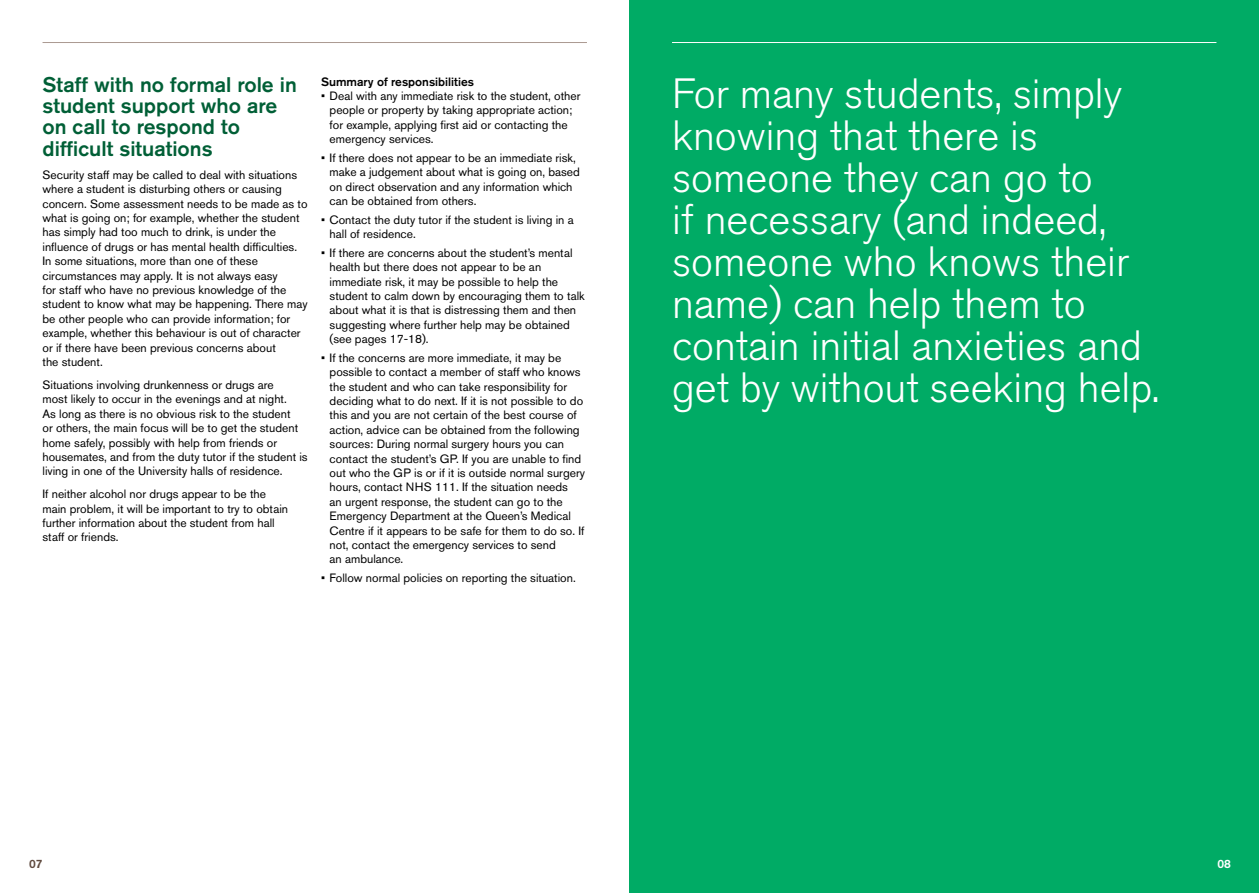
<style>
.page{position:relative;width:1259px;height:893px;background:#fff}
.page>*{position:absolute;margin:0;border:0;box-sizing:border-box;transform-origin:0 0}
.t1{font:300 42px/42px "Akzidenz Grotesk BE";color:#fff}
.t2{font:500 21px/21.1px "Akzidenz Grotesk BE";color:#005f36}
.t3{font:12px/14.4px "Akzidenz Grotesk BE";color:#000}
.t4{font:500 12px "Akzidenz Grotesk BE";color:#000}
.t5{font:500 12px "Akzidenz Grotesk BE";color:#604b40}
.t6{font:500 12px "Akzidenz Grotesk BE";color:#fff}
</style>
<div class="page">
<div style="left:629px;top:0;width:630px;height:893px;background:#00ab65"></div>
<hr style="left:672px;top:42px;width:544px;height:1px;background:#fff">
<hr style="left:43px;top:42px;width:544px;height:1px;background:#ab9a91">
<p class="t2" style="left:43px;top:74px;width:256px">Staff with no formal role in student support who are on call to respond to difficult situations</p>
<p class="t3" style="left:43px;top:167px;width:267px">Security staff may be called to deal with situations where a student is disturbing others or causing concern. Some assessment needs to be made as to what is going on; for example, whether the student has simply had too much to drink, is under the influence of drugs or has mental health difficulties.<br>In some situations, more than one of these circumstances may apply. It is not always easy<br>for staff who have no previous knowledge of the student to know what may be happening. There may be other people who can provide information; for example, whether this behaviour is out of character or if there have been previous concerns about<br>the student.</p>
<p class="t3" style="left:43px;top:377px;width:267px">Situations involving drunkenness or drugs are<br>most likely to occur in the evenings and at night.<br>As long as there is no obvious risk to the student<br>or others, the main focus will be to get the student home safely, possibly with help from friends or housemates, and from the duty tutor if the student is living in one of the University halls of residence.</p>
<p class="t3" style="left:43px;top:487px;width:247px">If neither alcohol nor drugs appear to be the main problem, it will be important to try to obtain further information about the student from hall staff or friends.</p>
<p class="t4" style="left:321px;top:74px;width:154px">Summary of responsibilities</p>
<p class="t3" style="left:330px;top:88px;width:252px;text-indent:-9px">• Deal with any immediate risk to the student, other people or property by taking appropriate action; for example, applying first aid or contacting the emergency services.</p>
<p class="t3" style="left:330px;top:150px;width:252px;text-indent:-9px">• If there does not appear to be an immediate risk, make a judgement about what is going on, based on direct observation and any information which can be obtained from others.</p>
<p class="t3" style="left:330px;top:212px;width:245px;text-indent:-9px">• Contact the duty tutor if the student is living in a hall of residence.</p>
<p class="t3" style="left:330px;top:245px;width:257px;text-indent:-9px">• If there are concerns about the student’s mental health but there does not appear to be an immediate risk, it may be possible to help the student to calm down by encouraging them to talk about what it is that is distressing them and then suggesting where further help may be obtained (see pages 17-18).</p>
<p class="t3" style="left:330px;top:350px;width:257px;text-indent:-9px">• If the concerns are more immediate, it may be possible to contact a member of staff who knows the student and who can take responsibility for deciding what to do next. If it is not possible to do this and you are not certain of the best course of action, advice can be obtained from the following sources: During normal surgery hours you can contact the student’s GP. If you are unable to find out who the GP is or if it is outside normal surgery hours, contact NHS 111. If the situation needs<br>an urgent response, the student can go to the Emergency Department at the Queen’s Medical Centre if it appears to be safe for them to do so. If not, contact the emergency services to send<br>an ambulance.</p>
<p class="t3" style="left:321px;top:571px;width:256px">• Follow normal policies on reporting the situation.</p>
<p class="t1" style="left:672px;top:73px;width:489px">For many students, simply knowing that there is someone they can go to<br>if necessary (and indeed, someone who knows their name) can help them to contain initial anxieties and get by without seeking help.</p>
<p class="t5" style="left:29px;top:856px;width:15px">07</p>
<p class="t6" style="left:1217px;top:856px;width:15px">08</p>
</div>
